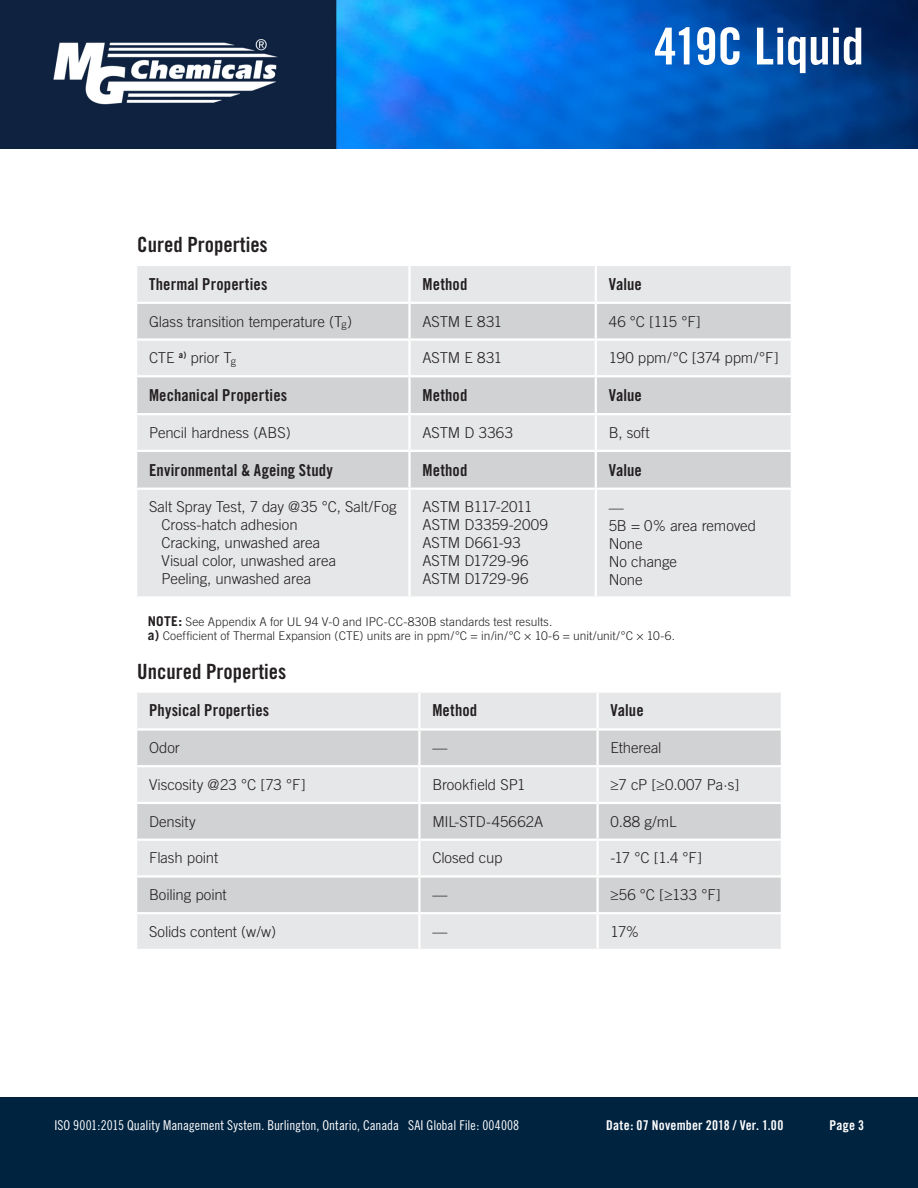
<style>
.page{position:relative;width:918px;height:1188px;background:#fff}
.page>*{position:absolute;margin:0;border:0;box-sizing:border-box;transform-origin:0 0}
.t1{font:51px "Trade Gothic Bold Cond Twenty";letter-spacing:-.005em;color:#fff}
.Heading_1{font:21px "Trade Gothic Bold Cond Twenty";color:#231f20}
.Table_Heading{font:16.5px "Trade Gothic Bold Cond Twenty";letter-spacing:.005em;color:#231f20}
.Table_Text{font:300 15px/18px "Trade Gothic";letter-spacing:-.005em;color:#231f20}
.t2{font:13.5px "Trade Gothic Cond Eighteen";color:#fff}
.t3{font:13.5px "Trade Gothic Bold Cond Twenty";letter-spacing:.015em;color:#fff}
.Table_Text_Footer_Ou{font:300 12px "Trade Gothic";color:#231f20}
.s1{font-weight:700;font-size:13.5px}
</style>
<div class="page">
<img style="left:0;top:0;width:918px;height:149px">
<div style="left:0;top:1097px;width:918px;height:91px;background:#002340"></div>
<div style="left:137px;top:266px;width:654px;height:330px;background:#e6e7e9"></div>
<svg style="left:137px;top:304px;width:654px;height:184px;background:#d9dadc"></svg>
<hr style="left:408px;top:266px;width:3px;height:36px;background:#fff">
<hr style="left:595px;top:266px;width:2px;height:36px;background:#fff">
<hr style="left:135px;top:302px;width:275px;height:2px;background:#fff">
<hr style="left:410px;top:302px;width:186px;height:2px;background:#fff">
<hr style="left:408px;top:304px;width:3px;height:34px;background:#fff">
<hr style="left:596px;top:302px;width:197px;height:2px;background:#fff">
<hr style="left:595px;top:304px;width:2px;height:34px;background:#fff">
<hr style="left:135px;top:338px;width:275px;height:3px;background:#fff">
<hr style="left:410px;top:338px;width:186px;height:3px;background:#fff">
<hr style="left:408px;top:341px;width:3px;height:34px;background:#fff">
<hr style="left:596px;top:338px;width:197px;height:3px;background:#fff">
<hr style="left:595px;top:341px;width:2px;height:34px;background:#fff">
<hr style="left:135px;top:375px;width:275px;height:2px;background:#fff">
<hr style="left:410px;top:375px;width:186px;height:2px;background:#fff">
<hr style="left:408px;top:377px;width:3px;height:36px;background:#fff">
<hr style="left:596px;top:375px;width:197px;height:2px;background:#fff">
<hr style="left:595px;top:377px;width:2px;height:36px;background:#fff">
<hr style="left:135px;top:413px;width:275px;height:2px;background:#fff">
<hr style="left:410px;top:413px;width:186px;height:2px;background:#fff">
<hr style="left:408px;top:415px;width:3px;height:35px;background:#fff">
<hr style="left:596px;top:413px;width:197px;height:2px;background:#fff">
<hr style="left:595px;top:415px;width:2px;height:35px;background:#fff">
<hr style="left:135px;top:450px;width:275px;height:2px;background:#fff">
<hr style="left:410px;top:450px;width:186px;height:2px;background:#fff">
<hr style="left:408px;top:452px;width:3px;height:36px;background:#fff">
<hr style="left:596px;top:450px;width:197px;height:2px;background:#fff">
<hr style="left:595px;top:452px;width:2px;height:36px;background:#fff">
<hr style="left:135px;top:488px;width:275px;height:2px;background:#fff">
<hr style="left:410px;top:488px;width:186px;height:2px;background:#fff">
<hr style="left:408px;top:490px;width:3px;height:106px;background:#fff">
<hr style="left:596px;top:488px;width:197px;height:2px;background:#fff">
<hr style="left:595px;top:490px;width:2px;height:106px;background:#fff">
<div style="left:137px;top:693px;width:644px;height:256px;background:#e6e7e9"></div>
<svg style="left:137px;top:731px;width:644px;height:181px;background:#d9dadc"></svg>
<hr style="left:418px;top:693px;width:3px;height:35px;background:#fff">
<hr style="left:596px;top:693px;width:3px;height:35px;background:#fff">
<hr style="left:135px;top:728px;width:284px;height:3px;background:#fff">
<hr style="left:419px;top:728px;width:179px;height:3px;background:#fff">
<hr style="left:418px;top:731px;width:3px;height:34px;background:#fff">
<hr style="left:598px;top:728px;width:185px;height:3px;background:#fff">
<hr style="left:596px;top:731px;width:3px;height:34px;background:#fff">
<hr style="left:135px;top:765px;width:284px;height:2px;background:#fff">
<hr style="left:419px;top:765px;width:179px;height:2px;background:#fff">
<hr style="left:418px;top:767px;width:3px;height:35px;background:#fff">
<hr style="left:598px;top:765px;width:185px;height:2px;background:#fff">
<hr style="left:596px;top:767px;width:3px;height:35px;background:#fff">
<hr style="left:135px;top:802px;width:284px;height:2px;background:#fff">
<hr style="left:419px;top:802px;width:179px;height:2px;background:#fff">
<hr style="left:418px;top:804px;width:3px;height:35px;background:#fff">
<hr style="left:598px;top:802px;width:185px;height:2px;background:#fff">
<hr style="left:596px;top:804px;width:3px;height:35px;background:#fff">
<hr style="left:135px;top:839px;width:284px;height:2px;background:#fff">
<hr style="left:419px;top:839px;width:179px;height:2px;background:#fff">
<hr style="left:418px;top:841px;width:3px;height:34px;background:#fff">
<hr style="left:598px;top:839px;width:185px;height:2px;background:#fff">
<hr style="left:596px;top:841px;width:3px;height:34px;background:#fff">
<hr style="left:135px;top:875px;width:284px;height:3px;background:#fff">
<hr style="left:419px;top:875px;width:179px;height:3px;background:#fff">
<hr style="left:418px;top:878px;width:3px;height:34px;background:#fff">
<hr style="left:598px;top:875px;width:185px;height:3px;background:#fff">
<hr style="left:596px;top:878px;width:3px;height:34px;background:#fff">
<hr style="left:135px;top:912px;width:284px;height:2px;background:#fff">
<hr style="left:419px;top:912px;width:179px;height:2px;background:#fff">
<hr style="left:418px;top:914px;width:3px;height:35px;background:#fff">
<hr style="left:598px;top:912px;width:185px;height:2px;background:#fff">
<hr style="left:596px;top:914px;width:3px;height:35px;background:#fff">
<h1 class="t1" style="left:654px;top:15px;width:211px">419C Liquid</h1>
<p class="Heading_1" style="left:137px;top:232px;width:132px">Cured Properties</p>
<p class="Table_Heading" style="left:149px;top:274px;width:120px">Thermal Properties</p>
<p class="Table_Heading" style="left:422px;top:274px;width:46px">Method</p>
<p class="Table_Heading" style="left:609px;top:274px;width:35px">Value</p>
<p class="Table_Text" style="left:149px;top:312px;width:204px">Glass transition temperature (T<sub>g</sub>)</p>
<p class="Table_Text" style="left:422px;top:312px;width:81px">ASTM E 831</p>
<p class="Table_Text" style="left:609px;top:312px;width:94px">46 °C [115 °F]</p>
<p class="Table_Text" style="left:149px;top:349px;width:88px">CTE <sup>a)</sup> prior T<sub>g</sub></p>
<p class="Table_Text" style="left:422px;top:349px;width:81px">ASTM E 831</p>
<p class="Table_Text" style="left:609px;top:349px;width:172px">190 ppm/°C [374 ppm/°F]</p>
<p class="Table_Heading" style="left:149px;top:385px;width:140px">Mechanical Properties</p>
<p class="Table_Heading" style="left:422px;top:385px;width:46px">Method</p>
<p class="Table_Heading" style="left:609px;top:385px;width:35px">Value</p>
<p class="Table_Text" style="left:149px;top:423px;width:143px">Pencil hardness (ABS)</p>
<p class="Table_Text" style="left:422px;top:423px;width:92px">ASTM D 3363</p>
<p class="Table_Text" style="left:609px;top:423px;width:42px">B, soft</p>
<p class="Table_Heading" style="left:149px;top:460px;width:185px">Environmental &amp; Ageing Study</p>
<p class="Table_Heading" style="left:422px;top:460px;width:46px">Method</p>
<p class="Table_Heading" style="left:609px;top:460px;width:35px">Value</p>
<p class="Table_Text" style="left:162px;top:498px;width:236px;text-indent:-13px">Salt Spray Test, 7 day @35 °C, Salt/Fog<br>Cross-hatch adhesion<br>Cracking, unwashed area<br>Visual color, unwashed area<br>Peeling, unwashed area</p>
<p class="Table_Text" style="left:422px;top:498px;width:127px">ASTM B117-2011<br>ASTM D3359-2009<br>ASTM D661-93<br>ASTM D1729-96<br>ASTM D1729-96</p>
<p class="Table_Text" style="left:609px;top:498px;width:149px">—<br>5B = 0% area removed<br>None<br>No change<br>None</p>
<p class="Table_Text_Footer_Ou" style="left:148px;top:615px;width:406px"><span class="s1">NOTE:</span> See Appendix A for UL 94 V-0 and IPC-CC-830B standards test results.</p>
<p class="Table_Text_Footer_Ou" style="left:148px;top:629px;width:529px"><span class="s1">a)</span> Coefficient of Thermal Expansion (CTE) units are in ppm/°C = in/in/°C × 10-6 = unit/unit/°C × 10-6.</p>
<p class="Heading_1" style="left:137px;top:658px;width:151px">Uncured Properties</p>
<p class="Table_Heading" style="left:149px;top:701px;width:122px">Physical Properties</p>
<p class="Table_Heading" style="left:432px;top:701px;width:46px">Method</p>
<p class="Table_Heading" style="left:611px;top:701px;width:35px">Value</p>
<p class="Table_Text" style="left:149px;top:739px;width:32px">Odor</p>
<p class="Table_Text" style="left:432px;top:739px;width:16px">—</p>
<p class="Table_Text" style="left:611px;top:739px;width:53px">Ethereal</p>
<p class="Table_Text" style="left:149px;top:775px;width:158px">Viscosity @23 °C [73 °F]</p>
<p class="Table_Text" style="left:432px;top:775px;width:95px">Brookfield SP1</p>
<p class="Table_Text" style="left:611px;top:775px;width:130px">≥7 cP [≥0.007 Pa·s]</p>
<p class="Table_Text" style="left:149px;top:812px;width:48px">Density</p>
<p class="Table_Text" style="left:432px;top:812px;width:113px">MIL-STD-45662A</p>
<p class="Table_Text" style="left:611px;top:812px;width:68px">0.88 g/mL</p>
<p class="Table_Text" style="left:149px;top:849px;width:71px">Flash point</p>
<p class="Table_Text" style="left:432px;top:849px;width:72px">Closed cup</p>
<p class="Table_Text" style="left:611px;top:849px;width:93px">-17 °C [1.4 °F]</p>
<p class="Table_Text" style="left:149px;top:886px;width:79px">Boiling point</p>
<p class="Table_Text" style="left:432px;top:886px;width:16px">—</p>
<p class="Table_Text" style="left:611px;top:886px;width:112px">≥56 °C [≥133 °F]</p>
<p class="Table_Text" style="left:149px;top:922px;width:129px">Solids content (w/w)</p>
<p class="Table_Text" style="left:432px;top:922px;width:16px">—</p>
<p class="Table_Text" style="left:611px;top:922px;width:30px">17%</p>
<p class="t2" style="left:54px;top:1117px;width:466px">ISO 9001:2015 Quality Management System. Burlington, Ontario, Canada SAI Global File: 004008</p>
<p class="t3" style="left:606px;top:1117px;width:179px">Date: 07 November 2018 / Ver. 1.00</p>
<p class="t3" style="left:829px;top:1117px;width:36px">Page 3</p>
</div>
